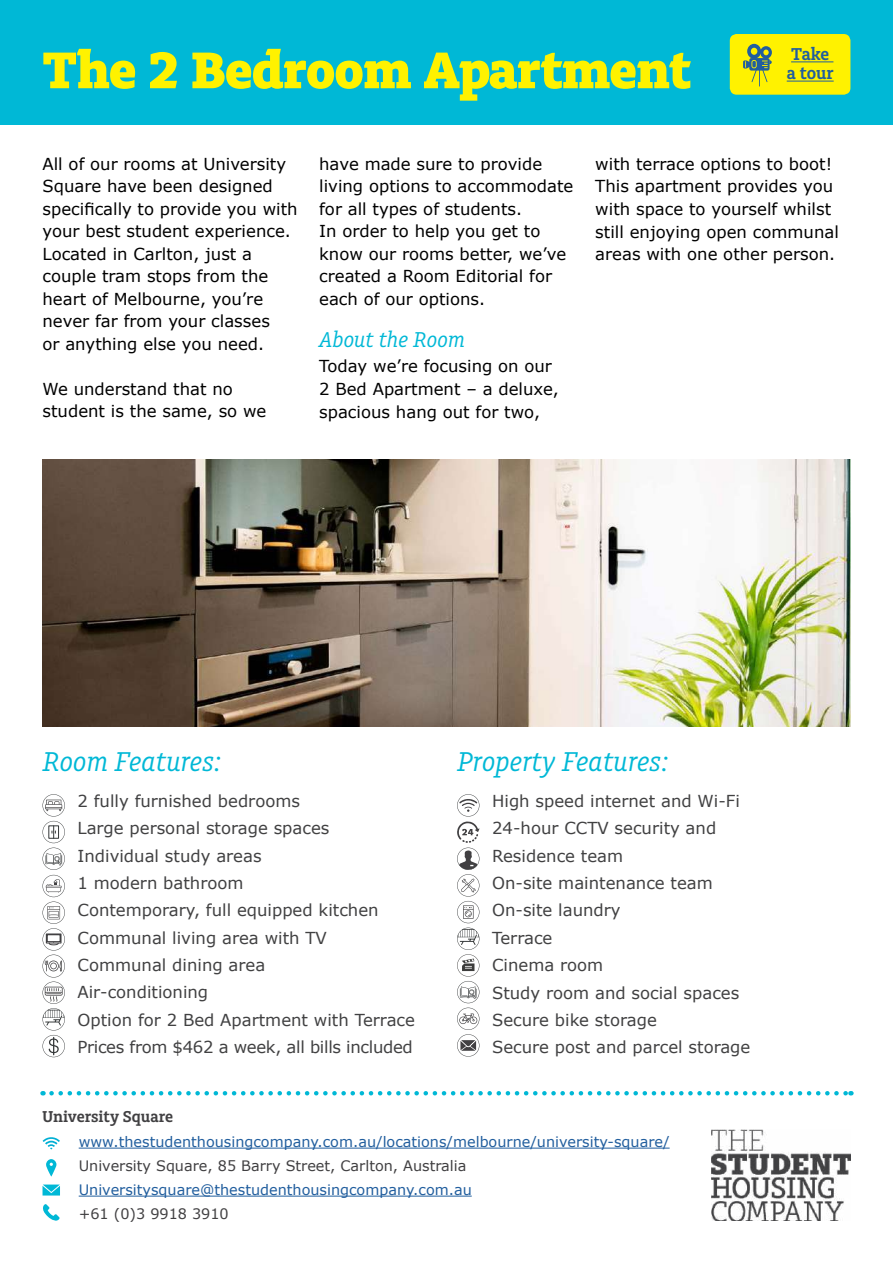
<style>
.page{position:relative;width:893px;height:1263px;background:#fff}
.page>*{position:absolute;margin:0;border:0;box-sizing:border-box;transform-origin:0 0}
.t1{font:900 54px "Charlie Std";letter-spacing:-.005em;color:#fff200}
.t2{font:italic 28.5px "Charlie Std";color:#00b8d6}
.t3{font:italic 22.5px "Charlie Std";color:#00b8d6}
.t4{font:600 18px/19.2px "Charlie Std";letter-spacing:-.005em;color:#215e9e}
.t5{font:16.5px/22.5px "Verdana";color:#000}
.t6{font:16.5px/27.3px "Verdana";color:#414142}
.t7{font:600 16.5px "Charlie Std";color:#414042}
.t8{font:14.4px "Verdana";color:#215e9e}
.t9{font:14.4px "Verdana";color:#414042}
</style>
<div class="page">
<svg style="left:46px;top:1159px;width:10px;height:17px"></svg>
<svg style="left:43px;top:1184px;width:17px;height:11px"></svg>
<svg style="left:43px;top:1204px;width:17px;height:17px"></svg>
<svg style="left:43px;top:1137px;width:17px;height:12px"></svg>
<img style="left:711px;top:1130px;width:139px;height:90px">
<hr style="left:79px;top:1148px;width:591px;height:1px;background:#215e9e">
<hr style="left:79px;top:1196px;width:393px;height:1px;background:#215e9e">
<svg style="left:51px;top:1091px;width:800px;height:4px"></svg>
<svg style="left:457px;top:794px;width:22px;height:262px"></svg>
<img style="left:43px;top:459px;width:807px;height:268px">
<svg style="left:43px;top:794px;width:22px;height:263px"></svg>
<div style="left:0;top:0;width:893px;height:124px;background:#00b8d6"></div>
<div style="left:730px;top:34px;width:120px;height:61px;background:#fff200;border-radius:7px"></div>
<hr style="left:791px;top:61px;width:42px;height:1px;background:#215e9e">
<hr style="left:787px;top:81px;width:47px;height:1px;background:#215e9e">
<svg style="left:743px;top:44px;width:29px;height:43px"></svg>
<h1 class="t1" style="left:43px;top:39px;width:650px">The 2 Bedroom Apartment</h1>
<p class="t4" style="left:787px;top:45px;width:48px">Take a tour</p>
<p class="t5" style="left:43px;top:153px;width:257px">All of our rooms at University<br>Square have been designed specifically to provide you with your best student experience.<br>Located in Carlton, just a couple tram stops from the heart of Melbourne, you’re never far from your classes<br>or anything else you need.</p>
<p class="t5" style="left:43px;top:378px;width:225px">We understand that no student is the same, so we</p>
<p class="t5" style="left:319px;top:153px;width:256px">have made sure to provide living options to accommodate for all types of students.<br>In order to help you get to know our rooms better, we’ve created a Room Editorial for each of our options.</p>
<h3 class="t3" style="left:319px;top:326px;width:147px">About the Room</h3>
<p class="t5" style="left:319px;top:355px;width:241px">Today we’re focusing on our<br>2 Bed Apartment – a deluxe, spacious hang out for two,</p>
<p class="t5" style="left:595px;top:153px;width:245px">with terrace options to boot!<br>This apartment provides you with space to yourself whilst still enjoying open communal areas with one other person.</p>
<h2 class="t2" style="left:43px;top:746px;width:181px">Room Features:</h2>
<h2 class="t2" style="left:457px;top:746px;width:213px">Property Features:</h2>
<p class="t6" style="left:77px;top:787px;width:339px">2 fully furnished bedrooms<br>Large personal storage spaces<br>Individual study areas<br>1 modern bathroom<br>Contemporary, full equipped kitchen<br>Communal living area with TV<br>Communal dining area<br>Air-conditioning<br>Option for 2 Bed Apartment with Terrace<br>Prices from $462 a week, all bills included</p>
<p class="t6" style="left:492px;top:787px;width:260px">High speed internet and Wi-Fi<br>24-hour CCTV security and<br>Residence team<br>On-site maintenance team<br>On-site laundry<br>Terrace<br>Cinema room<br>Study room and social spaces<br>Secure bike storage<br>Secure post and parcel storage</p>
<p class="t7" style="left:42px;top:1107px;width:133px">University Square</p>
<p class="t8" style="left:79px;top:1132px;width:592px">www.thestudenthousingcompany.com.au/locations/melbourne/university-square/</p>
<p class="t9" style="left:79px;top:1156px;width:389px">University Square, 85 Barry Street, Carlton, Australia</p>
<p class="t8" style="left:79px;top:1180px;width:395px">Universitysquare@thestudenthousingcompany.com.au</p>
<p class="t9" style="left:79px;top:1204px;width:152px">+61 (0)3 9918 3910</p>
</div>
